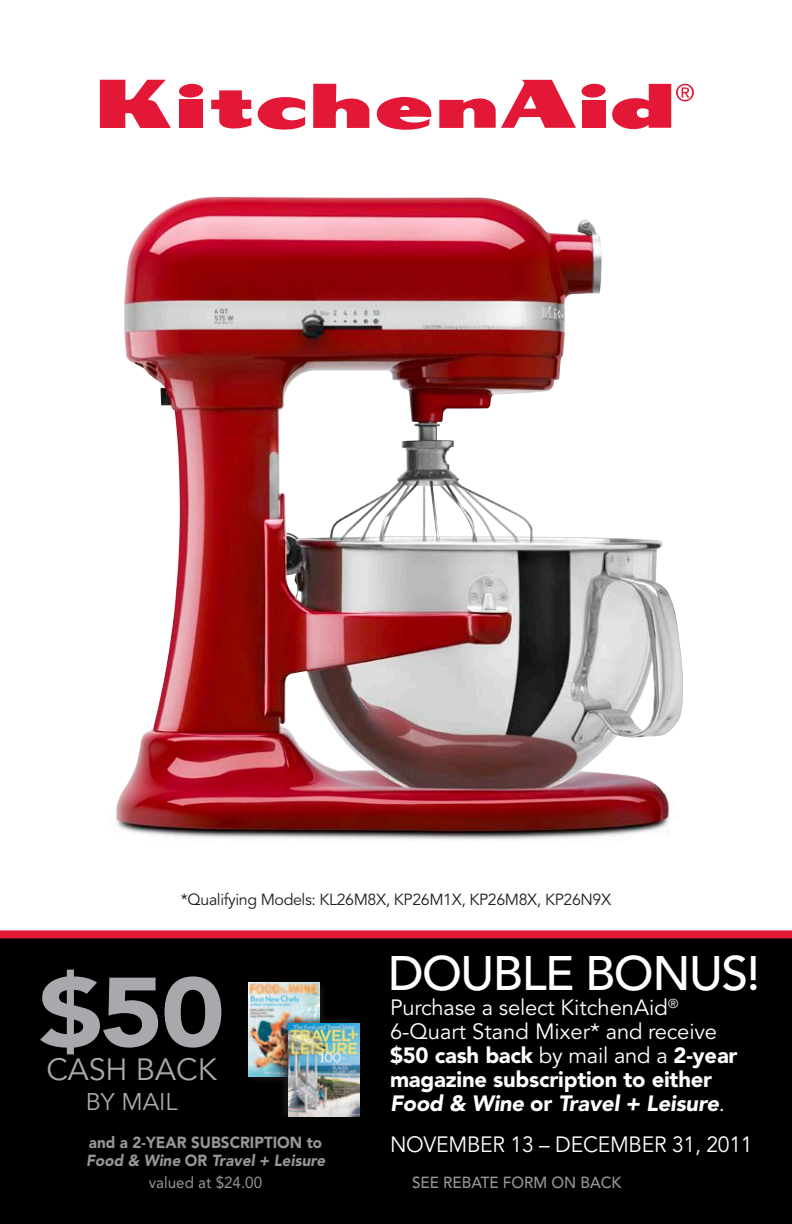
<style>
.page{position:relative;width:792px;height:1224px;background:#fff}
.page>*{position:absolute;margin:0;border:0;box-sizing:border-box;transform-origin:0 0}
.t1{font:900 97.2px "Avenir LT Std";color:#a7a9ac;scale:1.11 1}
.t2{font:500 48px "Avenir LT Std";letter-spacing:-.03em;color:#fff}
.t3{font:30.6px "Avenir LT Std";color:#a7a9ac}
.t4{font:24px "Avenir LT Std";color:#a7a9ac}
.t5{font:900 22px/24px "Avenir LT Std";letter-spacing:-.01em;color:#fff}
.t6{font:22px "Avenir LT Std";letter-spacing:-.01em;color:#fff;scale:.96 1}
.t7{font:16px "Avenir LT Std";letter-spacing:-.025em;color:#231f20}
.t8{font:900 16px/18px "Avenir LT Std";color:#949698;scale:.95 1}
.t9{font:500 16px "Avenir LT Std";color:#949698;scale:.95 1}
.t10{font:16px "Avenir LT Std";color:#949698;scale:.95 1}
.s1{font-weight:400}
</style>
<div class="page">
<div style="left:0;top:936px;width:792px;height:288px;background:#000"></div>
<svg style="left:100px;top:80px;width:71px;height:48px"></svg>
<div style="left:179px;top:100px;width:24px;height:28px;background:#e31837"></div>
<div style="left:179px;top:83px;width:24px;height:15px;background:#e31837;border-radius:50%"></div>
<svg style="left:211px;top:90px;width:94px;height:40px"></svg>
<svg style="left:313px;top:84px;width:56px;height:44px"></svg>
<div style="left:582px;top:100px;width:24px;height:28px;background:#e31837"></div>
<div style="left:581px;top:83px;width:25px;height:15px;background:#e31837;border-radius:50%"></div>
<svg style="left:376px;top:80px;width:200px;height:50px"></svg>
<svg style="left:612px;top:84px;width:82px;height:46px"></svg>
<div style="left:0;top:930px;width:792px;height:8px;background:#e31837"></div>
<img style="left:115px;top:197px;width:568px;height:643px">
<div style="left:244px;top:979px;width:85px;height:107px;background:#231f20;opacity:.75"></div>
<img style="left:248px;top:983px;width:71px;height:93px">
<div style="left:278px;top:1014px;width:85px;height:107px;background:#231f20;opacity:.75"></div>
<img style="left:288px;top:1024px;width:71px;height:93px">
<p class="t7" style="left:181px;top:890px;width:432px">*Qualifying Models: KL26M8X, KP26M1X, KP26M8X, KP26N9X</p>
<h1 class="t1" style="left:39px;top:954px;width:169px">$50</h1>
<h3 class="t3" style="left:46px;top:1052px;width:169px">cas h back</h3>
<p class="t4" style="left:86px;top:1088px;width:87px">by mail</p>
<p class="t8" style="left:86px;top:1134px;width:256px">and a 2-year subscription to<br>Food &amp; Wine o r Travel + Leisure</p>
<p class="t10" style="left:149px;top:1173px;width:121px">valued at $24.00</p>
<h2 class="t2" style="left:388px;top:945px;width:374px">DOUBLE BONUS!</h2>
<p class="t5" style="left:390px;top:995px;width:349px"><span class="s1">Purchase a select KitchenAid</span><sup>®<br></sup><span class="s1">6-Quart Stand Mixer* and receive </span>$50 cash back <span class="s1">by mail and a</span> 2-year magazine subscription to either<br>Food &amp; Wine o r Travel + Leisure<span class="s1">.</span></p>
<p class="t6" style="left:390px;top:1132px;width:379px">Novem ber 13 – Decem ber 31, 2011</p>
<p class="t9" style="left:412px;top:1173px;width:222px">SEE REBATE FORM ON BACK</p>
</div>
